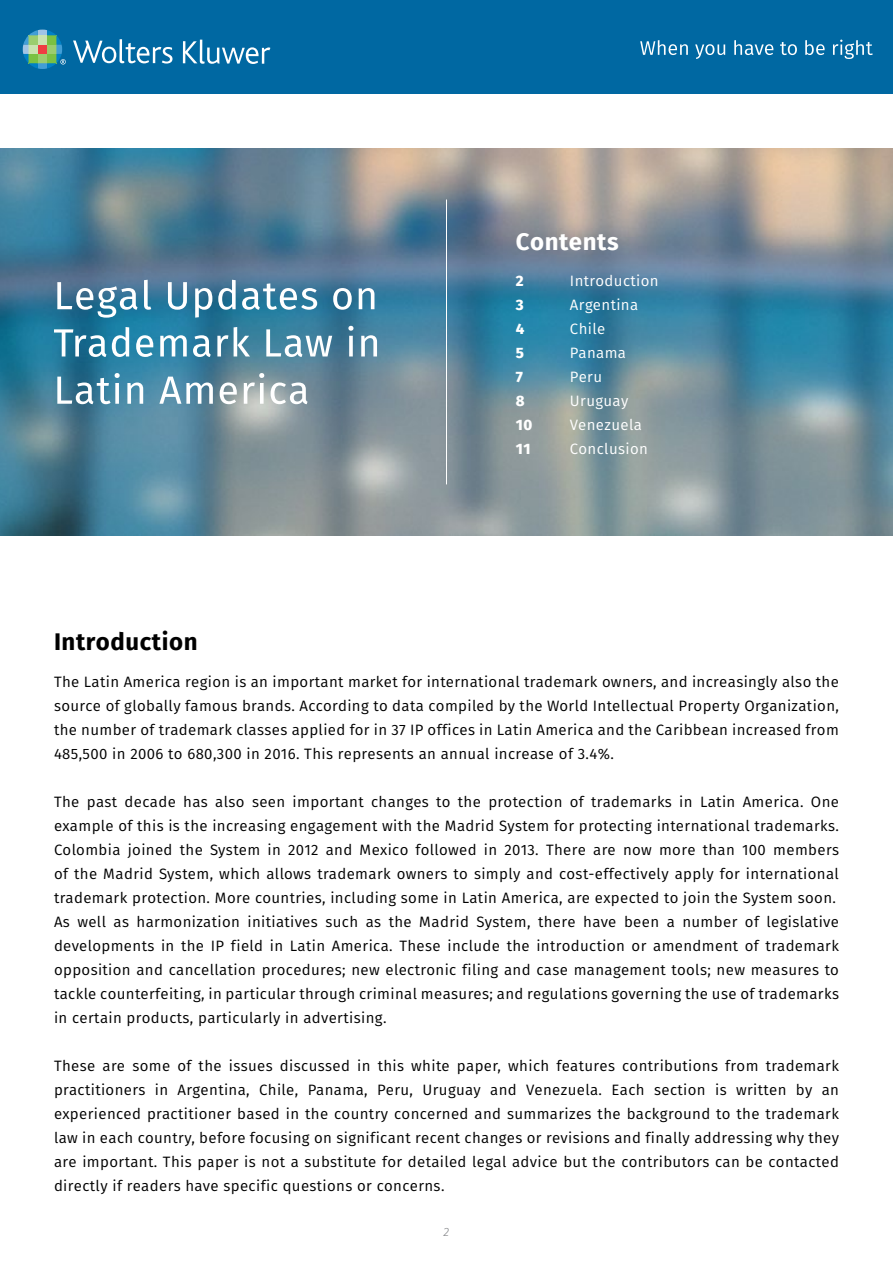
<style>
.page{position:relative;width:893px;height:1263px;background:#fff}
.page>*{position:absolute;margin:0;border:0;box-sizing:border-box;transform-origin:0 0}
.title_main{font:700 24px "Fira Sans";letter-spacing:.025em;color:#000}
.t1{font:700 24px "Fira Sans";letter-spacing:.025em;color:#fff}
.t2{font:15px/24px "Fira Sans";letter-spacing:.025em;color:#000;text-align:justify}
.t3{font:15px "Fira Sans";letter-spacing:.025em;color:#fff}
.t4{font:800 15px "Fira Sans";color:#fff}
.t5{font:italic 300 12px "Fira Sans";color:#808285}
</style>
<div class="page">
<div style="left:0;top:0;width:893px;height:93px;background:#0068a2"></div>
<svg style="left:73px;top:39px;width:100px;height:25px"></svg>
<svg style="left:183px;top:40px;width:87px;height:24px"></svg>
<svg style="left:23px;top:30px;width:43px;height:39px"></svg>
<svg style="left:640px;top:40px;width:48px;height:15px"></svg>
<svg style="left:695px;top:44px;width:30px;height:15px"></svg>
<svg style="left:734px;top:40px;width:39px;height:15px"></svg>
<svg style="left:780px;top:42px;width:17px;height:13px"></svg>
<svg style="left:805px;top:40px;width:20px;height:15px"></svg>
<svg style="left:833px;top:40px;width:40px;height:19px"></svg>
<img style="left:1px;top:149px;width:891px;height:386px">
<svg style="left:57px;top:282px;width:81px;height:36px"></svg>
<svg style="left:144px;top:280px;width:7px;height:30px"></svg>
<svg style="left:168px;top:282px;width:19px;height:28px"></svg>
<svg style="left:195px;top:288px;width:17px;height:30px"></svg>
<svg style="left:218px;top:280px;width:18px;height:30px"></svg>
<svg style="left:242px;top:283px;width:75px;height:27px"></svg>
<svg style="left:333px;top:288px;width:19px;height:22px"></svg>
<svg style="left:359px;top:288px;width:15px;height:21px"></svg>
<svg style="left:54px;top:329px;width:52px;height:28px"></svg>
<svg style="left:112px;top:327px;width:17px;height:30px"></svg>
<svg style="left:136px;top:335px;width:17px;height:22px"></svg>
<svg style="left:160px;top:335px;width:27px;height:21px"></svg>
<svg style="left:193px;top:335px;width:18px;height:22px"></svg>
<svg style="left:217px;top:335px;width:11px;height:21px"></svg>
<svg style="left:234px;top:327px;width:16px;height:29px"></svg>
<svg style="left:266px;top:329px;width:66px;height:28px"></svg>
<svg style="left:348px;top:326px;width:5px;height:30px"></svg>
<svg style="left:361px;top:335px;width:16px;height:21px"></svg>
<svg style="left:57px;top:373px;width:63px;height:31px"></svg>
<svg style="left:127px;top:382px;width:16px;height:22px"></svg>
<svg style="left:159px;top:377px;width:54px;height:27px"></svg>
<svg style="left:220px;top:382px;width:17px;height:22px"></svg>
<svg style="left:244px;top:373px;width:20px;height:31px"></svg>
<svg style="left:271px;top:382px;width:37px;height:22px"></svg>
<hr style="left:446px;top:199px;width:1px;height:285px;background:#fff">
<p class="t1" style="left:516px;top:221px;width:104px">Contents</p>
<p class="t4" style="left:516px;top:268px;width:9px">2</p>
<p class="t3" style="left:570px;top:270px;width:90px">Introduction</p>
<p class="t4" style="left:516px;top:292px;width:9px">3</p>
<p class="t3" style="left:570px;top:294px;width:70px">Argentina</p>
<p class="t4" style="left:516px;top:316px;width:10px">4</p>
<p class="t3" style="left:570px;top:318px;width:37px">Chile</p>
<p class="t4" style="left:516px;top:340px;width:10px">5</p>
<p class="t3" style="left:570px;top:342px;width:58px">Panama</p>
<p class="t4" style="left:516px;top:364px;width:9px">7</p>
<p class="t3" style="left:570px;top:366px;width:34px">Peru</p>
<p class="t4" style="left:516px;top:388px;width:10px">8</p>
<p class="t3" style="left:570px;top:390px;width:60px">Uruguay</p>
<p class="t4" style="left:516px;top:412px;width:18px">10</p>
<p class="t3" style="left:570px;top:414px;width:73px">Venezuela</p>
<p class="t4" style="left:516px;top:436px;width:16px">11</p>
<p class="t3" style="left:570px;top:438px;width:79px">Conclusion</p>
<p class="title_main" style="left:54px;top:621px;width:145px">Introduction</p>
<p class="t2" style="left:54px;top:669px;width:786px">The Latin America region is an important market for international trademark owners, and increasingly also the source of globally famous brands. According to data compiled by the World Intellectual Property Organization, the number of trademark classes applied for in 37 IP offices in Latin America and the Caribbean increased from 485,500 in 2006 to 680,300 in 2016. This represents an annual increase of 3.4%.</p>
<p class="t2" style="left:54px;top:789px;width:786px">The past decade has also seen important changes to the protection of trademarks in Latin America. One example of this is the increasing engagement with the Madrid System for protecting international trademarks.<br>Colombia joined the System in 2012 and Mexico followed in 2013. There are now more than 100 members of the Madrid System, which allows trademark owners to simply and cost-effectively apply for international trademark protection. More countries, including some in Latin America, are expected to join the System soon.</p>
<p class="t2" style="left:54px;top:909px;width:786px">As well as harmonization initiatives such as the Madrid System, there have been a number of legislative developments in the IP field in Latin America. These include the introduction or amendment of trademark opposition and cancellation procedures; new electronic filing and case management tools; new measures to tackle counterfeiting, in particular through criminal measures; and regulations governing the use of trademarks in certain products, particularly in advertising.</p>
<p class="t2" style="left:54px;top:1053px;width:786px">These are some of the issues discussed in this white paper, which features contributions from trademark practitioners in Argentina, Chile, Panama, Peru, Uruguay and Venezuela. Each section is written by an experienced practitioner based in the country concerned and summarizes the background to the trademark law in each country, before focusing on significant recent changes or revisions and finally addressing why they are important. This paper is not a substitute for detailed legal advice but the contributors can be contacted directly if readers have specific questions or concerns.</p>
<p class="t5" style="left:444px;top:1223px;width:7px">2</p>
</div>
